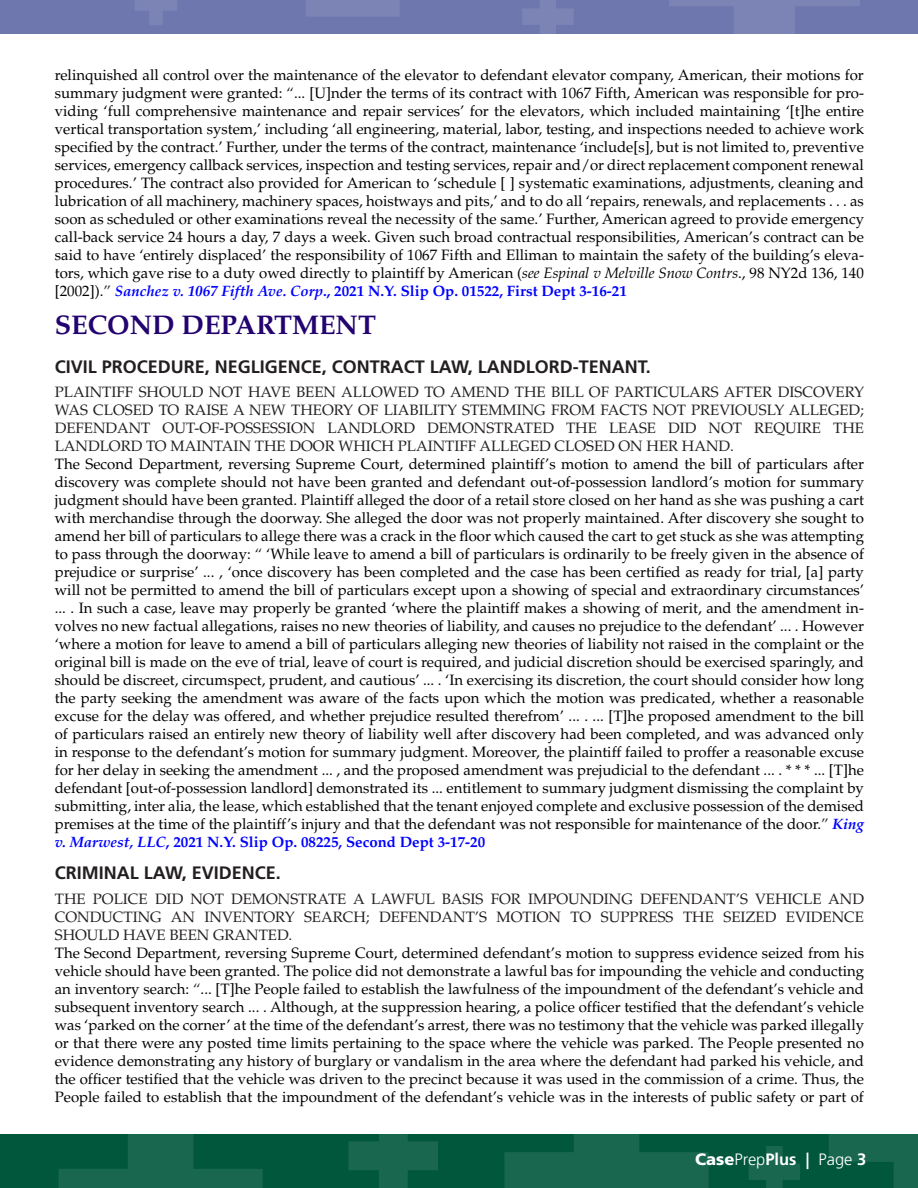
<style>
.page{position:relative;width:918px;height:1188px;background:#fff}
.page>*{position:absolute;margin:0;border:0;box-sizing:border-box;transform-origin:0 0}
.department{font:700 27px "Palatino";color:#22036f}
.area_of_law{font:700 18px "Frutiger";color:#231f20}
.t1{font:300 16.5px "Frutiger";color:#fff}
.Body_Copy{font:15px/18px "Palatino";color:#000;text-align:justify}
.Body_Copy-2{font:15px/18px "Palatino";color:#231f20;text-align:justify}
.s1{color:#231f20}
.s2{font-style:italic}
.s3{font-weight:700;font-style:italic;color:#00f}
.s4{font-weight:700;color:#00f}
.s5{font-weight:900}
.s6{font-weight:700}
</style>
<div class="page">
<div style="left:0;top:0;width:918px;height:33px;background:#6e77ae"></div>
<div style="left:0;top:1134px;width:918px;height:54px;background:#00573c"></div>
<svg style="left:504px;top:1134px;width:205px;height:54px"></svg>
<svg style="left:59px;top:1134px;width:204px;height:54px"></svg>
<svg style="left:0;top:33px;width:23px;height:1px"></svg>
<svg style="left:306px;top:0;width:93px;height:16px"></svg>
<svg style="left:348px;top:1134px;width:90px;height:54px"></svg>
<svg style="left:749px;top:1146px;width:51px;height:42px"></svg>
<svg style="left:522px;top:0;width:52px;height:34px"></svg>
<svg style="left:135px;top:0;width:42px;height:25px"></svg>
<svg style="left:829px;top:1134px;width:89px;height:54px"></svg>
<svg style="left:669px;top:0;width:191px;height:34px"></svg>
<p class="Body_Copy" style="left:55px;top:66px;width:811px">relinquished all control over the maintenance of the elevator to defendant elevator company, American, their motions for summary judgment were granted: <span class="s1">“</span>... [U]nder the terms of its contract with 1067 Fifth, American was responsible for pro&shy;viding ‘full comprehensive maintenance and repair services’ for the elevators, which included maintaining ‘[t]he entire vertical transportation system,’ including ‘all engineering, material, labor, testing, and inspections needed to achieve work specified by the contract.’ Further, under the terms of the contract, maintenance ‘include[s], but is not limited to, preventive services, emergency callback services, inspection and testing services, repair and/or direct replacement component renewal procedures.’ The contract also provided for American to ‘schedule [ ] systematic examinations, adjustments, cleaning and lubrication of all machinery, machinery spaces, hoistways and pits,’ and to do all ‘repairs, renewals, and replacements . . . as soon as scheduled or other examinations reveal the necessity of the same.’ Further, American agreed to provide emergency call-back service 24 hours a day, 7 days a week. Given such broad contractual responsibilities, American’s contract can be said to have ‘entirely displaced’ the responsibility of 1067 Fifth and Elliman to maintain the safety of the building’s eleva&shy;tors, which gave rise to a duty owed directly to plaintiff by American (<span class="s2">see Espinal v Melville Snow Contrs</span>., 98 NY2d 136, 140 [2002]).<span class="s1">”</span> <span class="s3">Sanchez v. 1067 Fifth Ave. Corp</span><span class="s4">., 2021 N.Y. Slip Op. 01522, First Dept 3-16-21</span></p>
<p class="department" style="left:55px;top:309px;width:323px">SECOND DEPARTMENT</p>
<p class="area_of_law" style="left:55px;top:356px;width:598px">CIVIL PROCEDURE, NEGLIGENCE, CONTRACT LAW, LANDLORD-TENANT.</p>
<p class="Body_Copy-2" style="left:55px;top:384px;width:811px">PLAINTIFF SHOULD NOT HAVE BEEN ALLOWED TO AMEND THE BILL OF PARTICULARS AFTER DISCOVERY WAS CLOSED TO RAISE A NEW THEORY OF LIABILITY STEMMING FROM FACTS NOT PREVIOUSLY ALLEGED; DEFENDANT OUT-OF-POSSESSION LANDLORD DEMONSTRATED THE LEASE DID NOT REQUIRE THE LANDLORD TO MAINTAIN THE DOOR WHICH PLAINTIFF ALLEGED CLOSED ON HER HAND.</p>
<p class="Body_Copy" style="left:55px;top:456px;width:811px">The Second Department, reversing Supreme Court, determined plaintiff’s motion to amend the bill of particulars after discovery was complete should not have been granted and defendant out-of-possession landlord’s motion for summary judgment should have been granted. Plaintiff alleged the door of a retail store closed on her hand as she was pushing a cart with merchandise through the doorway. She alleged the door was not properly maintained. After discovery she sought to amend her bill of particulars to allege there was a crack in the floor which caused the cart to get stuck as she was attempting to pass through the doorway: <span class="s1">“</span> ‘While leave to amend a bill of particulars is ordinarily to be freely given in the absence of prejudice or surprise’ ... , ‘once discovery has been completed and the case has been certified as ready for trial, [a] party will not be permitted to amend the bill of particulars except upon a showing of special and extraordinary circumstances’ ... . In such a case, leave may properly be granted ‘where the plaintiff makes a showing of merit, and the amendment in&shy;volves no new factual allegations, raises no new theories of liability, and causes no prejudice to the defendant’ ... . However ‘where a motion for leave to amend a bill of particulars alleging new theories of liability not raised in the complaint or the original bill is made on the eve of trial, leave of court is required, and judicial discretion should be exercised sparingly, and should be discreet, circumspect, prudent, and cautious’ ... . ‘In exercising its discretion, the court should consider how long the party seeking the amendment was aware of the facts upon which the motion was predicated, whether a reasonable excuse for the delay was offered, and whether prejudice resulted therefrom’ ... . ... [T]he proposed amendment to the bill of particulars raised an entirely new theory of liability well after discovery had been completed, and was advanced only in response to the defendant’s motion for summary judgment. Moreover, the plaintiff failed to proffer a reasonable excuse for her delay in seeking the amendment ... , and the proposed amendment was prejudicial to the defendant ... . * * * ... [T]he defendant [out-of-possession landlord] demonstrated its ... entitlement to summary judgment dismissing the complaint by submitting, inter alia, the lease, which established that the tenant enjoyed complete and exclusive possession of the demised premises at the time of the plaintiff’s injury and that the defendant was not responsible for maintenance of the door.<span class="s1">”</span> <span class="s3">King v. Marwest, LLC</span><span class="s4">, 2021 N.Y. Slip Op. 08225, Second Dept 3-17-20</span></p>
<p class="area_of_law" style="left:55px;top:862px;width:228px">CRIMINAL LAW, EVIDENCE.</p>
<p class="Body_Copy-2" style="left:55px;top:890px;width:811px">THE POLICE DID NOT DEMONSTRATE A LAWFUL BASIS FOR IMPOUNDING DEFENDANT’S VEHICLE AND CONDUCTING AN INVENTORY SEARCH; DEFENDANT’S MOTION TO SUPPRESS THE SEIZED EVIDENCE SHOULD HAVE BEEN GRANTED.</p>
<p class="Body_Copy" style="left:55px;top:944px;width:811px">The Second Department, reversing Supreme Court, determined defendant’s motion to suppress evidence seized from his vehicle should have been granted. The police did not demonstrate a lawful bas for impounding the vehicle and conducting an inventory search: <span class="s1">“</span>... [T]he People failed to establish the lawfulness of the impoundment of the defendant’s vehicle and subsequent inventory search ... . Although, at the suppression hearing, a police officer testified that the defendant’s vehicle was ‘parked on the corner’ at the time of the defendant’s arrest, there was no testimony that the vehicle was parked illegally or that there were any posted time limits pertaining to the space where the vehicle was parked. The People presented no evidence demonstrating any history of burglary or vandalism in the area where the defendant had parked his vehicle, and the officer testified that the vehicle was driven to the precinct because it was used in the commission of a crime. Thus, the People failed to establish that the impoundment of the defendant’s vehicle was in the interests of public safety or part of</p>
<p class="t1" style="left:695px;top:1150px;width:173px"><span class="s5">Case</span>Prep<span class="s6">Plus |</span> Page <span class="s6">3</span></p>
</div>
